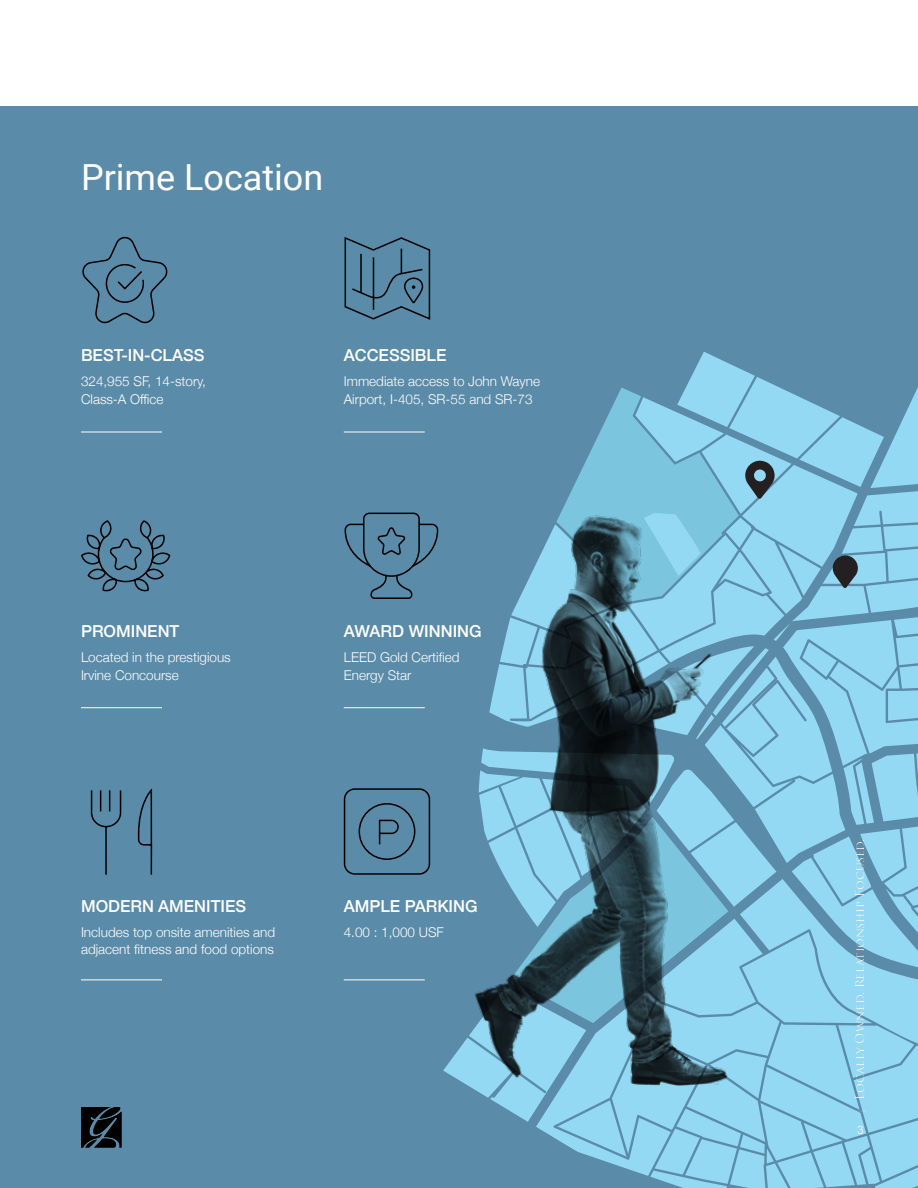
<style>
.page{position:relative;width:918px;height:1188px;background:#fff}
.page>*{position:absolute;margin:0;border:0;box-sizing:border-box;transform-origin:0 0}
.t1{font:36px "Roboto";color:#fff}
.t2{font:500 16.5px "Helvetica Neue";color:#fff}
.t3{font:300 13.5px/18px "Helvetica Neue";color:#fff}
.t4{font:12px "Trajan Pro 3";color:#fff}
.t5{font:12px "Helvetica Neue";color:#fff}
</style>
<div class="page">
<div style="left:0;top:106px;width:918px;height:1082px;background:#5a8ba8"></div>
<hr style="left:81px;top:432px;width:81px;height:1px;background:#fff">
<hr style="left:81px;top:980px;width:81px;height:1px;background:#fff">
<hr style="left:81px;top:707px;width:81px;height:1px;background:#fff">
<svg style="left:81px;top:1107px;width:40px;height:41px;background:#121c21"></svg>
<svg style="left:344px;top:237px;width:87px;height:83px"></svg>
<svg style="left:81px;top:520px;width:90px;height:72px"></svg>
<svg style="left:82px;top:236px;width:86px;height:88px"></svg>
<svg style="left:343px;top:352px;width:575px;height:836px"></svg>
<svg style="left:90px;top:789px;width:63px;height:86px"></svg>
<h1 class="t1" style="left:81px;top:152px;width:244px">Prime Location</h1>
<p class="t2" style="left:81px;top:342px;width:125px">BEST-IN-CLASS</p>
<p class="t3" style="left:81px;top:371px;width:127px">324,955 SF, 14-story,<br>Class-A Office</p>
<p class="t2" style="left:344px;top:342px;width:104px">ACCESSIBLE</p>
<p class="t3" style="left:344px;top:371px;width:198px">Immediate access to John Wayne<br>Airport, I-405, SR-55 and SR-73</p>
<p class="t2" style="left:81px;top:618px;width:100px">PROMINENT</p>
<p class="t3" style="left:81px;top:647px;width:151px">Located in the prestigious<br>Irvine Concourse</p>
<p class="t2" style="left:344px;top:618px;width:139px">AWARD WINNING</p>
<p class="t3" style="left:344px;top:647px;width:117px">LEED Gold Certified<br>Energy Star</p>
<p class="t2" style="left:81px;top:893px;width:167px">MODERN AMENITIES</p>
<p class="t3" style="left:81px;top:924px;width:196px;line-height:16.2px">Includes top onsite amenities and adjacent fitness and food options</p>
<p class="t2" style="left:344px;top:893px;width:135px">AMPLE PARKING</p>
<p class="t3" style="left:344px;top:923px;width:102px">4.00 : 1,000 USF</p>
<p class="t4" style="left:852px;top:1114px;width:277px;rotate:-90deg">| Locally Owned. Relationship Focused.</p>
<p class="t5" style="left:857px;top:1121px;width:8px">3</p>
</div>
